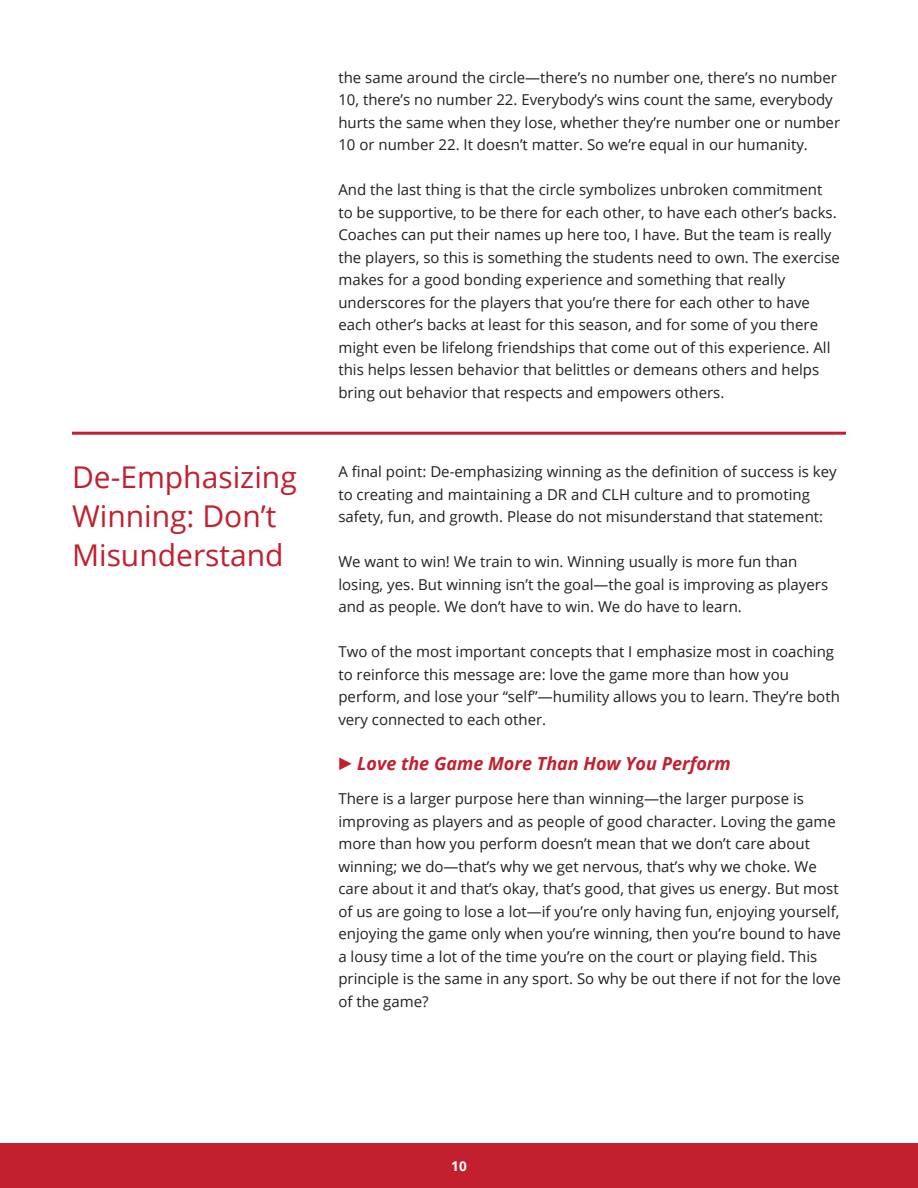
<style>
.page{position:relative;width:918px;height:1188px;background:#fff}
.page>*{position:absolute;margin:0;border:0;box-sizing:border-box;transform-origin:0 0}
.subhed_1{font:30px/39px "Open Sans";color:#c21f2f}
.t1{font:italic 700 18px "Open Sans";color:#c21f2f}
.body{font:15px/22.5px "Open Sans";color:#231f20}
.t2{font:700 13.5px "Open Sans";color:#fff}
</style>
<div class="page">
<div style="left:0;top:1143px;width:918px;height:45px;background:#c21f2f"></div>
<hr style="left:72px;top:432px;width:774px;height:3px;background:#c21f2f">
<p class="subhed_1" style="left:72px;top:456px;width:226px">De-Emphasizing<br>Winning: Don’t<br>Misunderstand</p>
<p class="body" style="left:338px;top:65px;width:503px">the same around the circle—there’s no number one, there’s no number 10, there’s no number 22. Everybody’s wins count the same, everybody hurts the same when they lose, whether they’re number one or number 10 or number 22. It doesn’t matter. So we’re equal in our humanity.</p>
<p class="body" style="left:338px;top:178px;width:503px">And the last thing is that the circle symbolizes unbroken commitment to be supportive, to be there for each other, to have each other’s backs.<br>Coaches can put their names up here too, I have. But the team is really the players, so this is something the students need to own. The exercise makes for a good bonding experience and something that really underscores for the players that you’re there for each other to have each other’s backs at least for this season, and for some of you there might even be lifelong friendships that come out of this experience. All this helps lessen behavior that belittles or demeans others and helps bring out behavior that respects and empowers others.</p>
<p class="body" style="left:338px;top:460px;width:500px">A final point: De-emphasizing winning as the definition of success is key to creating and maintaining a DR and CLH culture and to promoting safety, fun, and growth. Please do not misunderstand that statement:</p>
<p class="body" style="left:338px;top:550px;width:491px">We want to win! We train to win. Winning usually is more fun than losing, yes. But winning isn’t the goal—the goal is improving as players and as people. We don’t have to win. We do have to learn.</p>
<p class="body" style="left:338px;top:640px;width:503px">Two of the most important concepts that I emphasize most in coaching to reinforce this message are: love the game more than how you perform, and lose your “self”—humility allows you to learn. They’re both very connected to each other.</p>
<p class="t1" style="left:357px;top:750px;width:375px">Love the Game More Than How You Perform</p>
<p class="body" style="left:338px;top:787px;width:504px">There is a larger purpose here than winning—the larger purpose is improving as players and as people of good character. Loving the game more than how you perform doesn’t mean that we don’t care about winning; we do—that’s why we get nervous, that’s why we choke. We care about it and that’s okay, that’s good, that gives us energy. But most of us are going to lose a lot—if you’re only having fun, enjoying yourself, enjoying the game only when you’re winning, then you’re bound to have a lousy time a lot of the time you’re on the court or playing field. This principle is the same in any sport. So why be out there if not for the love of the game?</p>
<p class="t2" style="left:451px;top:1156px;width:17px">10</p>
</div>
